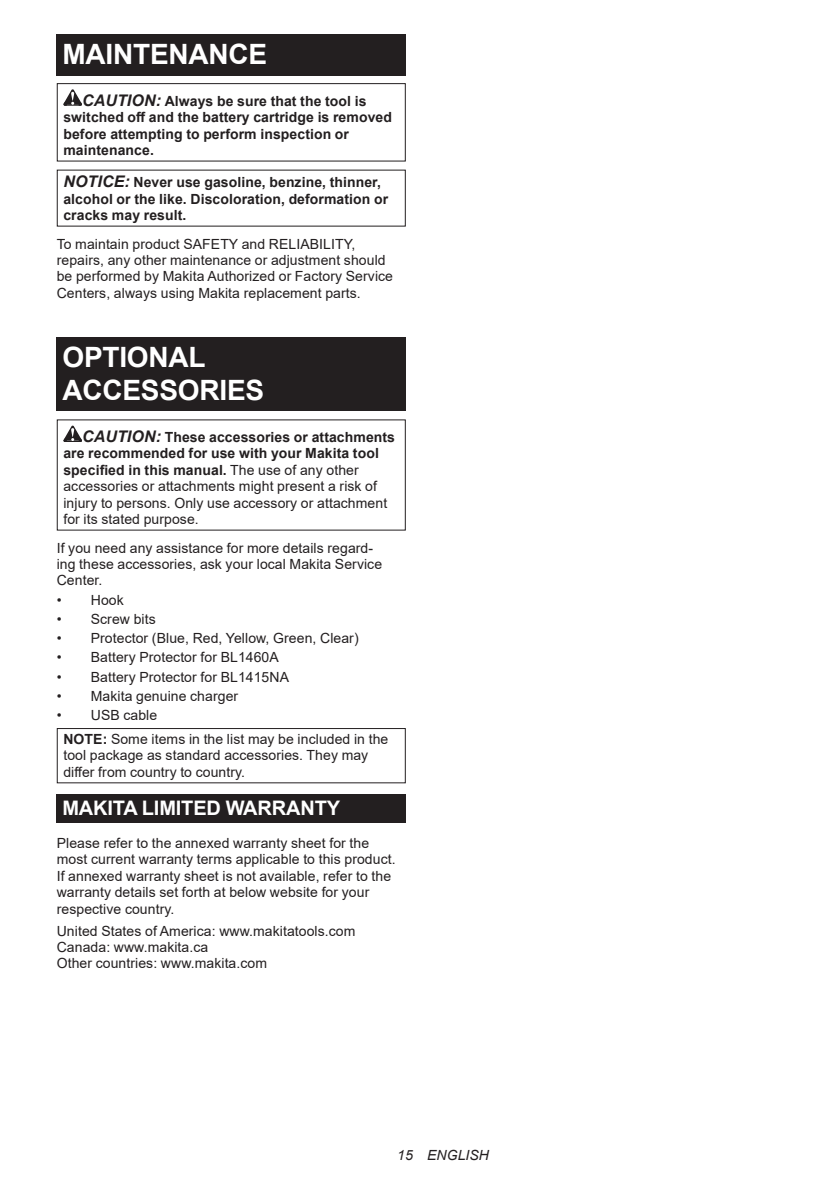
<style>
.page{position:relative;width:840px;height:1191px;background:#fff}
.page>*{position:absolute;margin:0;border:0;box-sizing:border-box;transform-origin:0 0}
.t1{font:700 28px/32.8px "Arial";letter-spacing:-.01em;color:#fff}
.t2{font:700 20px "Arial";letter-spacing:-.01em;color:#fff}
.t3{font:14px/16.4px "Arial";letter-spacing:.005em;color:#231f20}
.t4{font:700 14px/16.4px "Arial";letter-spacing:.005em;color:#231f20}
.t5{font:italic 14px "Arial";letter-spacing:.005em;color:#231f20}
.s1{font-style:italic;font-size:16px}
.s2{font-weight:700;font-style:italic;font-size:16px}
.s3{font-weight:700}
</style>
<div class="page">
<div style="left:57px;top:34px;width:348px;height:41px;background:#231f20"></div>
<svg style="left:63px;top:89px;width:19px;height:17px"></svg>
<div style="left:57px;top:83px;width:348px;height:79px;border:1px solid #231f20"></div>
<div style="left:57px;top:337px;width:348px;height:74px;background:#231f20"></div>
<svg style="left:63px;top:425px;width:19px;height:17px"></svg>
<div style="left:57px;top:728px;width:348px;height:55px;border:1px solid #231f20"></div>
<div style="left:57px;top:794px;width:348px;height:29px;background:#231f20"></div>
<h1 class="t1" style="left:62px;top:38px;width:206px">MAINTENANCE</h1>
<p class="t4" style="left:63px;top:93px;width:330px;text-indent:19px"><span class="s1">CAUTION:</span> Always be sure that the tool is switched off and the battery cartridge is removed before attempting to perform inspection or maintenance.</p>
<p class="t4" style="left:63px;top:174px;width:326px"><span class="s1">NOTICE:</span> Never use gasoline, benzine, thinner, alcohol or the like. Discoloration, deformation or cracks may result.</p>
<p class="t3" style="left:57px;top:235px;width:337px">To maintain product SAFETY and RELIABILITY, repairs, any other maintenance or adjustment should be performed by Makita Authorized or Factory Service Centers, always using Makita replacement parts.</p>
<h1 class="t1" style="left:62px;top:341px;width:203px">OPTIONAL<br>ACCESSORIES</h1>
<p class="t3" style="left:63px;top:429px;width:333px;text-indent:19px"><span class="s2">CAUTION:</span> <span class="s3">These accessories or attachments are recommended for use with your Makita tool specified in this manual.</span> The use of any other accessories or attachments might present a risk of injury to persons. Only use accessory or attachment for its stated purpose.</p>
<p class="t3" style="left:57px;top:539px;width:327px">If you need any assistance for more details regard&shy;ing these accessories, ask your local Makita Service<br>Center.</p>
<p class="t3" style="left:57px;top:591px;width:68px">• Hook</p>
<p class="t3" style="left:57px;top:610px;width:100px">• Screw bits</p>
<p class="t3" style="left:57px;top:630px;width:303px">• Protector (Blue, Red, Yellow, Green, Clear)</p>
<p class="t3" style="left:57px;top:649px;width:223px">• Battery Protector for BL1460A</p>
<p class="t3" style="left:57px;top:668px;width:234px">• Battery Protector for BL1415NA</p>
<p class="t3" style="left:57px;top:687px;width:183px">• Makita genuine charger</p>
<p class="t3" style="left:63px;top:703px;width:326px;line-height:23.8px;text-indent:-7px">• USB cable<br><span class="s3">NOTE:</span> Some items in the list may be included in the</p>
<p class="t3" style="left:63px;top:747px;width:306px">tool package as standard accessories. They may differ from country to country.</p>
<h2 class="t2" style="left:62px;top:793px;width:279px">MAKITA LIMITED WARRANTY</h2>
<p class="t3" style="left:57px;top:835px;width:340px">Please refer to the annexed warranty sheet for the most current warranty terms applicable to this product.<br>If annexed warranty sheet is not available, refer to the warranty details set forth at below website for your respective country.</p>
<p class="t3" style="left:57px;top:922px;width:300px">United States of America: www.makitatools.com<br>Canada: www.makita.ca<br>Other countries: www.makita.com</p>
<p class="t5" style="left:397px;top:1146px;width:93px">15 ENGLISH</p>
</div>
